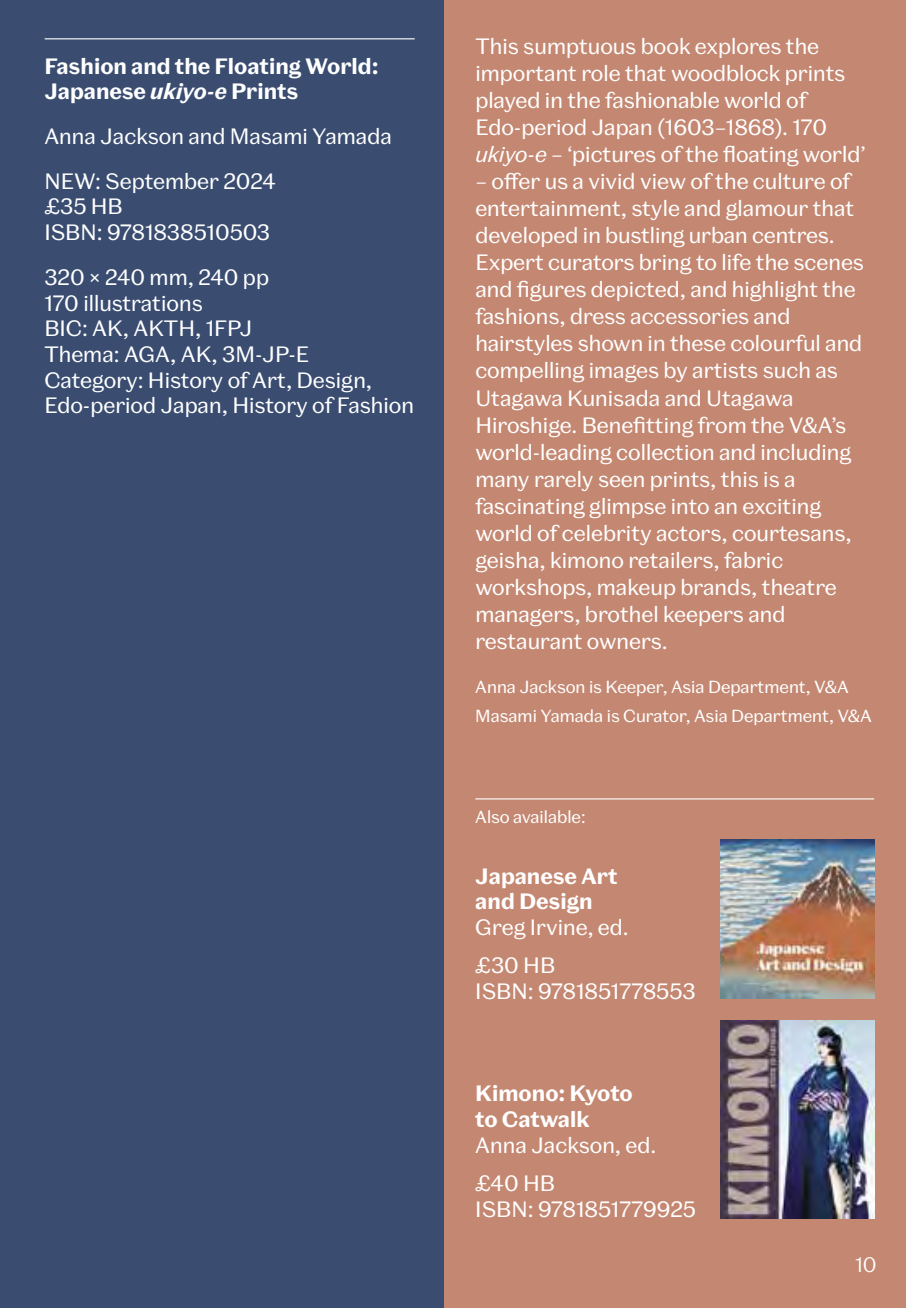
<style>
.page{position:relative;width:906px;height:1308px;background:#fff}
.page>*{position:absolute;margin:0;border:0;box-sizing:border-box;transform-origin:0 0}
.t1{font:21.38px/27px "Spiller";color:#fff}
.t2{font:700 21.38px/25.7px "Spiller";color:#fff}
.t3{font:300 20.25px "Spiller";color:#fff}
.t4{font:16.88px/28.8px "Spiller";color:#fff}
.s1{font-style:italic}
</style>
<div class="page">
<div style="left:443px;top:0;width:463px;height:1307px;background:#c48872"></div>
<div style="left:0;top:0;width:443px;height:1307px;background:#3a4d71"></div>
<img style="left:720px;top:1020px;width:154px;height:198px">
<img style="left:720px;top:839px;width:154px;height:159px">
<hr style="left:45px;top:38px;width:370px;height:1px;background:#fff">
<hr style="left:475px;top:798px;width:399px;height:1px;background:#fff">
<p class="t2" style="left:44px;top:53px;width:336px">Fashion and the Floating World:<br>Japanese <span class="s1">ukiyo-e</span> Prints</p>
<p class="t1" style="left:44px;top:114px;width:349px;line-height:44.8px">Anna Jackson and Masami Yamada<br>NEW: September 2024</p>
<p class="t1" style="left:44px;top:194px;width:227px;line-height:25.7px">£35 HB<br>ISBN: 9781838510503</p>
<p class="t1" style="left:44px;top:264px;width:371px;line-height:25.7px">320 × 240 mm, 240 pp<br>170 illustrations<br>BIC: AK, AKTH, 1FPJ<br>Thema: AGA, AK, 3M-JP-E<br>Category: History of Art, Design,<br>Edo-period Japan, History of Fashion</p>
<p class="t1" style="left:475px;top:33px;width:392px">This sumptuous book explores the important role that woodblock prints played in the fashionable world of Edo-period Japan (1603–1868). 170 <span class="s1">ukiyo-e</span> – ‘pictures of the floating world’</p>
<p class="t1" style="left:475px;top:168px;width:390px">– offer us a vivid view of the culture of entertainment, style and glamour that developed in bustling urban centres.<br>Expert curators bring to life the scenes and figures depicted, and highlight the fashions, dress accessories and hairstyles shown in these colourful and compelling images by artists such as Utagawa Kunisada and Utagawa Hiroshige. Benefitting from the V&amp;A’s world-leading collection and including many rarely seen prints, this is a fascinating glimpse into an exciting world of celebrity actors, courtesans, geisha, kimono retailers, fabric workshops, makeup brands, theatre managers, brothel keepers and restaurant owners.</p>
<p class="t4" style="left:475px;top:672px;width:398px">Anna Jackson is Keeper, Asia Department, V&amp;A<br>Masami Yamada is Curator, Asia Department, V&amp;A</p>
<p class="t4" style="left:475px;top:802px;width:112px">Also available:</p>
<p class="t2" style="left:475px;top:863px;width:144px">Japanese Art and Design</p>
<p class="t1" style="left:475px;top:908px;width:155px;line-height:38.5px">Greg Irvine, ed. £30 HB</p>
<p class="t1" style="left:475px;top:978px;width:222px">ISBN: 9781851778553</p>
<p class="t2" style="left:475px;top:1081px;width:159px">Kimono: Kyoto to Catwalk</p>
<p class="t1" style="left:475px;top:1125px;width:183px;line-height:38.5px">Anna Jackson, ed. £40 HB</p>
<p class="t1" style="left:475px;top:1195px;width:222px">ISBN: 9781851779925</p>
<p class="t3" style="left:855px;top:1252px;width:23px">10</p>
</div>
